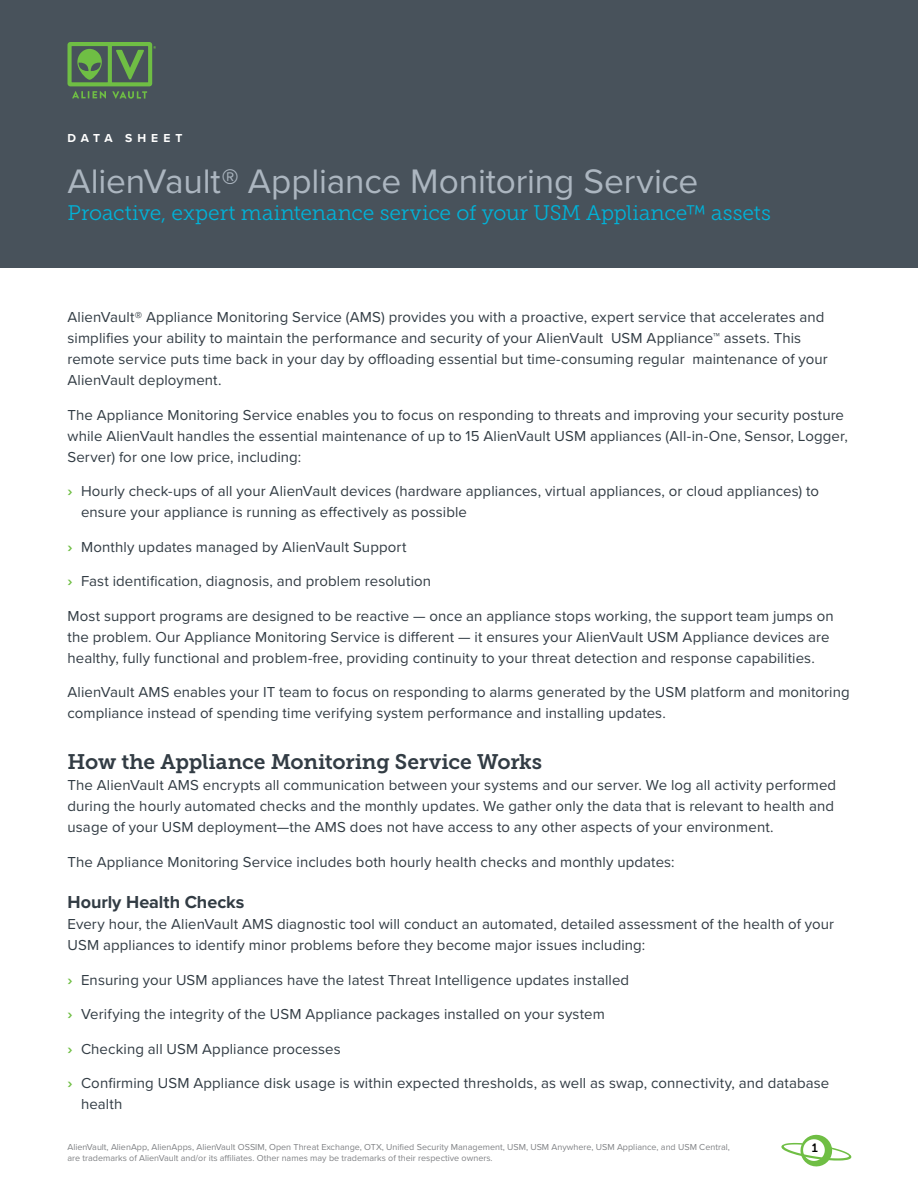
<style>
.page{position:relative;width:918px;height:1188px;background:#fff}
.page>*{position:absolute;margin:0;border:0;box-sizing:border-box;transform-origin:0 0}
.t1{font:35.25px "Proxima Nova";letter-spacing:-.005em;color:#acb6c0}
.t2{font:21px "Museo Slab 300";letter-spacing:-.005em;color:#00b3d9}
.t3{font:21px "Museo Slab 700";letter-spacing:-.01em;color:#323c44}
.t4{font:700 18px "Proxima Nova";color:#323c44}
.t5{font:15px/21px "Proxima Nova";letter-spacing:.005em;color:#323c44}
.t6{font:700 12px "Proxima Nova";letter-spacing:.415em;color:#fff}
.t7{font:12px "Museo Slab 700";color:#000}
.t8{font:9px "Proxima Nova";color:#808285}
.s1{font-weight:700;color:#6fbe44}
</style>
<div class="page">
<svg style="left:781px;top:1134px;width:71px;height:33px"></svg>
<div style="left:0;top:0;width:918px;height:268px;background:#48525b"></div>
<svg style="left:68px;top:42px;width:88px;height:57px"></svg>
<p class="t6" style="left:68px;top:131px;width:116px">DATA SHEET</p>
<h1 class="t1" style="left:68px;top:160px;width:632px">AlienVault® Appliance Monitoring Service</h1>
<h2 class="t2" style="left:68px;top:201px;width:705px">Proactive, expert maintenance service of your USM Appliance™ assets</h2>
<p class="t5" style="left:68px;top:307px;width:762px">AlienVault® Appliance Monitoring Service (AMS) provides you with a proactive, expert service that accelerates and simplifies your ability to maintain the performance and security of your AlienVault USM Appliance™ assets. This remote service puts time back in your day by offloading essential but time-consuming regular maintenance of your AlienVault deployment.</p>
<p class="t5" style="left:68px;top:405px;width:782px">The Appliance Monitoring Service enables you to focus on responding to threats and improving your security posture while AlienVault handles the essential maintenance of up to 15 AlienVault USM appliances (All-in-One, Sensor, Logger,<br>Server) for one low price, including:</p>
<p class="t5" style="left:81px;top:481px;width:740px;text-indent:-14px"><span class="s1">›</span> Hourly check-ups of all your AlienVault devices (hardware appliances, virtual appliances, or cloud appliances) to ensure your appliance is running as effectively as possible</p>
<p class="t5" style="left:68px;top:537px;width:341px"><span class="s1">›</span> Monthly updates managed by AlienVault Support</p>
<p class="t5" style="left:68px;top:571px;width:365px"><span class="s1">›</span> Fast identification, diagnosis, and problem resolution</p>
<p class="t5" style="left:68px;top:606px;width:768px">Most support programs are designed to be reactive — once an appliance stops working, the support team jumps on the problem. Our Appliance Monitoring Service is different — it ensures your AlienVault USM Appliance devices are healthy, fully functional and problem-free, providing continuity to your threat detection and response capabilities.</p>
<p class="t5" style="left:68px;top:682px;width:784px">AlienVault AMS enables your IT team to focus on responding to alarms generated by the USM platform and monitoring compliance instead of spending time verifying system performance and installing updates.</p>
<h2 class="t3" style="left:68px;top:750px;width:476px">How the Appliance Monitoring Service Works</h2>
<p class="t5" style="left:68px;top:775px;width:770px">The AlienVault AMS encrypts all communication between your systems and our server. We log all activity performed during the hourly automated checks and the monthly updates. We gather only the data that is relevant to health and usage of your USM deployment—the AMS does not have access to any other aspects of your environment.</p>
<p class="t5" style="left:68px;top:852px;width:609px">The Appliance Monitoring Service includes both hourly health checks and monthly updates:</p>
<p class="t4" style="left:68px;top:891px;width:178px">Hourly Health Checks</p>
<p class="t5" style="left:68px;top:914px;width:768px">Every hour, the AlienVault AMS diagnostic tool will conduct an automated, detailed assessment of the health of your<br>USM appliances to identify minor problems before they become major issues including:</p>
<p class="t5" style="left:68px;top:969px;width:563px"><span class="s1">›</span> Ensuring your USM appliances have the latest Threat Intelligence updates installed</p>
<p class="t5" style="left:68px;top:1004px;width:539px"><span class="s1">›</span> Verifying the integrity of the USM Appliance packages installed on your system</p>
<p class="t5" style="left:68px;top:1038px;width:275px"><span class="s1">›</span> Checking all USM Appliance processes</p>
<p class="t5" style="left:81px;top:1073px;width:750px;text-indent:-14px"><span class="s1">›</span> Confirming USM Appliance disk usage is within expected thresholds, as well as swap, connectivity, and database health</p>
<p class="t8" style="left:68px;top:1142px;width:664px">AlienVault, AlienApp, AlienApps, AlienVault OSSIM, Open Threat Exchange, OTX, Unified Security Management, USM, USM Anywhere, USM Appliance, and USM Central,</p>
<p class="t7" style="left:812px;top:1142px;width:8px">1</p>
<p class="t8" style="left:68px;top:1153px;width:427px">are trademarks of AlienVault and/or its affiliates. Other names may be trademarks of their respective owners.</p>
</div>
